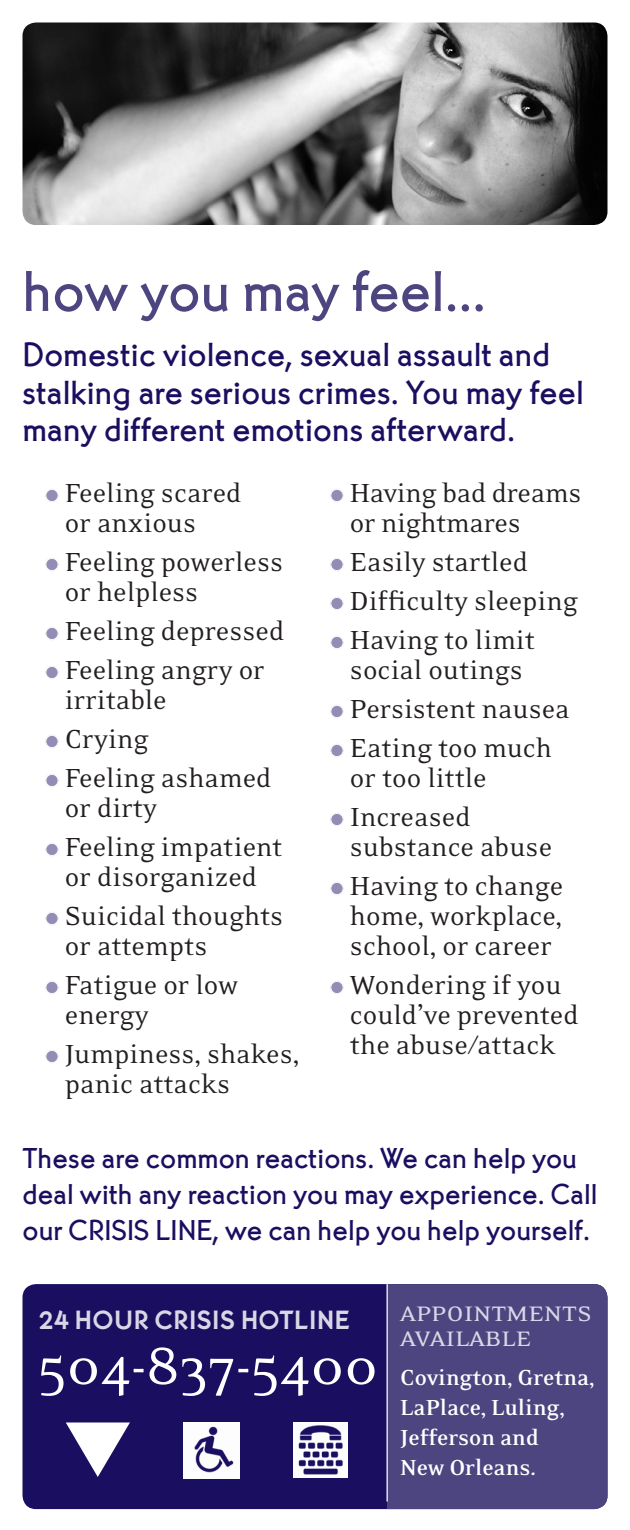
<style>
.page{position:relative;width:630px;height:1530px;background:#fff}
.page>*{position:absolute;margin:0;border:0;box-sizing:border-box;transform-origin:0 0}
.t1{font:500 60px "Martin Got URWT";color:#4c4580}
.t2{font:60px "Eidetic Neo";color:#fff}
.t3{font:500 35px/37.5px "Martin Got URWT";color:#1a0e60}
.t4{font:30px/30px "Eidetic Neo";color:#231f20}
.t5{font:500 30px/36px "Martin Got URWT";color:#1a0e60}
.t6{font:30px/25px "Eidetic Neo Smallcaps";color:#d9d7e6}
.t7{font:700 27.5px "Martin Got URWT";color:#d9d7e6}
.t8{font:700 25px/30px "Eidetic Neo";color:#fff}
</style>
<div class="page">
<img style="left:22px;top:22px;width:586px;height:203px">
<div style="left:45px;top:489px;width:14px;height:13px;border:1px solid #fff;border-radius:50%"></div>
<div style="left:46px;top:489px;width:12px;height:13px;background:#928db5;border-radius:50%"></div>
<div style="left:46px;top:489px;width:12px;height:13px;border:1px solid #fff;border-radius:50%"></div>
<div style="left:45px;top:558px;width:14px;height:13px;border:1px solid #fff;border-radius:50%"></div>
<div style="left:46px;top:558px;width:12px;height:13px;background:#928db5;border-radius:50%"></div>
<div style="left:46px;top:558px;width:12px;height:13px;border:1px solid #fff;border-radius:50%"></div>
<div style="left:45px;top:627px;width:14px;height:13px;border:1px solid #fff;border-radius:50%"></div>
<div style="left:46px;top:627px;width:12px;height:13px;background:#928db5;border-radius:50%"></div>
<div style="left:46px;top:627px;width:12px;height:13px;border:1px solid #fff;border-radius:50%"></div>
<div style="left:45px;top:666px;width:14px;height:13px;border:1px solid #fff;border-radius:50%"></div>
<div style="left:46px;top:666px;width:12px;height:13px;background:#928db5;border-radius:50%"></div>
<div style="left:46px;top:666px;width:12px;height:13px;border:1px solid #fff;border-radius:50%"></div>
<div style="left:45px;top:735px;width:14px;height:13px;border:1px solid #fff;border-radius:50%"></div>
<div style="left:46px;top:735px;width:12px;height:13px;background:#928db5;border-radius:50%"></div>
<div style="left:46px;top:735px;width:12px;height:13px;border:1px solid #fff;border-radius:50%"></div>
<div style="left:45px;top:774px;width:14px;height:13px;border:1px solid #fff;border-radius:50%"></div>
<div style="left:46px;top:774px;width:12px;height:13px;background:#928db5;border-radius:50%"></div>
<div style="left:46px;top:774px;width:12px;height:13px;border:1px solid #fff;border-radius:50%"></div>
<div style="left:45px;top:843px;width:14px;height:13px;border:1px solid #fff;border-radius:50%"></div>
<div style="left:46px;top:843px;width:12px;height:13px;background:#928db5;border-radius:50%"></div>
<div style="left:46px;top:843px;width:12px;height:13px;border:1px solid #fff;border-radius:50%"></div>
<div style="left:45px;top:912px;width:14px;height:13px;border:1px solid #fff;border-radius:50%"></div>
<div style="left:46px;top:912px;width:12px;height:13px;background:#928db5;border-radius:50%"></div>
<div style="left:46px;top:912px;width:12px;height:13px;border:1px solid #fff;border-radius:50%"></div>
<div style="left:45px;top:981px;width:14px;height:13px;border:1px solid #fff;border-radius:50%"></div>
<div style="left:46px;top:981px;width:12px;height:13px;background:#928db5;border-radius:50%"></div>
<div style="left:46px;top:981px;width:12px;height:13px;border:1px solid #fff;border-radius:50%"></div>
<div style="left:45px;top:1050px;width:14px;height:13px;border:1px solid #fff;border-radius:50%"></div>
<div style="left:46px;top:1050px;width:12px;height:13px;background:#928db5;border-radius:50%"></div>
<div style="left:46px;top:1050px;width:12px;height:13px;border:1px solid #fff;border-radius:50%"></div>
<div style="left:330px;top:489px;width:14px;height:13px;border:1px solid #fff;border-radius:50%"></div>
<div style="left:331px;top:489px;width:12px;height:13px;background:#928db5;border-radius:50%"></div>
<div style="left:331px;top:489px;width:12px;height:13px;border:1px solid #fff;border-radius:50%"></div>
<div style="left:330px;top:558px;width:14px;height:13px;border:1px solid #fff;border-radius:50%"></div>
<div style="left:331px;top:558px;width:12px;height:13px;background:#928db5;border-radius:50%"></div>
<div style="left:331px;top:558px;width:12px;height:13px;border:1px solid #fff;border-radius:50%"></div>
<div style="left:330px;top:597px;width:14px;height:13px;border:1px solid #fff;border-radius:50%"></div>
<div style="left:331px;top:597px;width:12px;height:13px;background:#928db5;border-radius:50%"></div>
<div style="left:331px;top:597px;width:12px;height:13px;border:1px solid #fff;border-radius:50%"></div>
<div style="left:330px;top:636px;width:14px;height:13px;border:1px solid #fff;border-radius:50%"></div>
<div style="left:331px;top:636px;width:12px;height:13px;background:#928db5;border-radius:50%"></div>
<div style="left:331px;top:636px;width:12px;height:13px;border:1px solid #fff;border-radius:50%"></div>
<div style="left:330px;top:705px;width:14px;height:13px;border:1px solid #fff;border-radius:50%"></div>
<div style="left:331px;top:705px;width:12px;height:13px;background:#928db5;border-radius:50%"></div>
<div style="left:331px;top:705px;width:12px;height:13px;border:1px solid #fff;border-radius:50%"></div>
<div style="left:330px;top:744px;width:14px;height:13px;border:1px solid #fff;border-radius:50%"></div>
<div style="left:331px;top:744px;width:12px;height:13px;background:#928db5;border-radius:50%"></div>
<div style="left:331px;top:744px;width:12px;height:13px;border:1px solid #fff;border-radius:50%"></div>
<div style="left:330px;top:813px;width:14px;height:13px;border:1px solid #fff;border-radius:50%"></div>
<div style="left:331px;top:813px;width:12px;height:13px;background:#928db5;border-radius:50%"></div>
<div style="left:331px;top:813px;width:12px;height:13px;border:1px solid #fff;border-radius:50%"></div>
<div style="left:330px;top:882px;width:14px;height:13px;border:1px solid #fff;border-radius:50%"></div>
<div style="left:331px;top:882px;width:12px;height:13px;background:#928db5;border-radius:50%"></div>
<div style="left:331px;top:882px;width:12px;height:13px;border:1px solid #fff;border-radius:50%"></div>
<div style="left:330px;top:981px;width:14px;height:13px;border:1px solid #fff;border-radius:50%"></div>
<div style="left:331px;top:981px;width:12px;height:13px;background:#928db5;border-radius:50%"></div>
<div style="left:331px;top:981px;width:12px;height:13px;border:1px solid #fff;border-radius:50%"></div>
<div style="left:22px;top:1284px;width:586px;height:225px;background:#1a0e60;border-radius:14px"></div>
<div style="left:388px;top:1284px;width:220px;height:225px;background:#4c4580"></div>
<hr style="left:387px;top:1284px;width:1px;height:218px;background:#fff">
<img style="left:184px;top:1422px;width:56px;height:56px">
<img style="left:293px;top:1422px;width:55px;height:55px">
<svg style="left:66px;top:1422px;width:64px;height:55px"></svg>
<p class="t1" style="left:22px;top:256px;width:465px">how you may feel...</p>
<p class="t3" style="left:22px;top:335px;width:563px">Domestic violence, sexual assault and stalking are serious crimes. You may feel many different emotions afterward.</p>
<p class="t4" style="left:65px;top:479px;width:178px">Feeling scared or anxious</p>
<p class="t4" style="left:65px;top:548px;width:220px">Feeling powerless or helpless</p>
<p class="t4" style="left:65px;top:617px;width:221px">Feeling depressed</p>
<p class="t4" style="left:65px;top:656px;width:201px">Feeling angry or irritable</p>
<p class="t4" style="left:65px;top:725px;width:85px">Crying</p>
<p class="t4" style="left:65px;top:764px;width:208px">Feeling ashamed or dirty</p>
<p class="t4" style="left:65px;top:833px;width:219px">Feeling impatient or disorganized</p>
<p class="t4" style="left:65px;top:902px;width:220px">Suicidal thoughts or attempts</p>
<p class="t4" style="left:65px;top:971px;width:175px">Fatigue or low energy</p>
<p class="t4" style="left:65px;top:1040px;width:236px">Jumpiness, shakes, panic attacks</p>
<p class="t4" style="left:350px;top:479px;width:233px">Having bad dreams or nightmares</p>
<p class="t4" style="left:350px;top:548px;width:180px">Easily startled</p>
<p class="t4" style="left:350px;top:587px;width:229px">Difficulty sleeping</p>
<p class="t4" style="left:350px;top:626px;width:187px">Having to limit social outings</p>
<p class="t4" style="left:350px;top:695px;width:221px">Persistent nausea</p>
<p class="t4" style="left:350px;top:734px;width:204px">Eating too much or too little</p>
<p class="t4" style="left:350px;top:803px;width:204px">Increased substance abuse</p>
<p class="t4" style="left:350px;top:872px;width:215px;text-align:justify">Having to change home, workplace, school, or career</p>
<p class="t4" style="left:350px;top:971px;width:230px">Wondering if you could’ve prevented the abuse/attack</p>
<p class="t5" style="left:22px;top:1140px;width:577px">These are common reactions. We can help you deal with any reaction you may experience. Call our Crisis</p>
<p class="t5" style="left:156px;top:1212px;width:436px">Line, we can help you help yourself.</p>
<p class="t7" style="left:38px;top:1304px;width:314px">24 HOUR CRISIS HOTLINE</p>
<p class="t2" style="left:38px;top:1336px;width:342px">504-837-5400</p>
<p class="t6" style="left:400px;top:1299px;width:193px">appointments available</p>
<p class="t8" style="left:400px;top:1363px;width:196px">Covington, Gretna,<br>LaPlace, Luling,<br>Jefferson and<br>New Orleans.</p>
</div>
